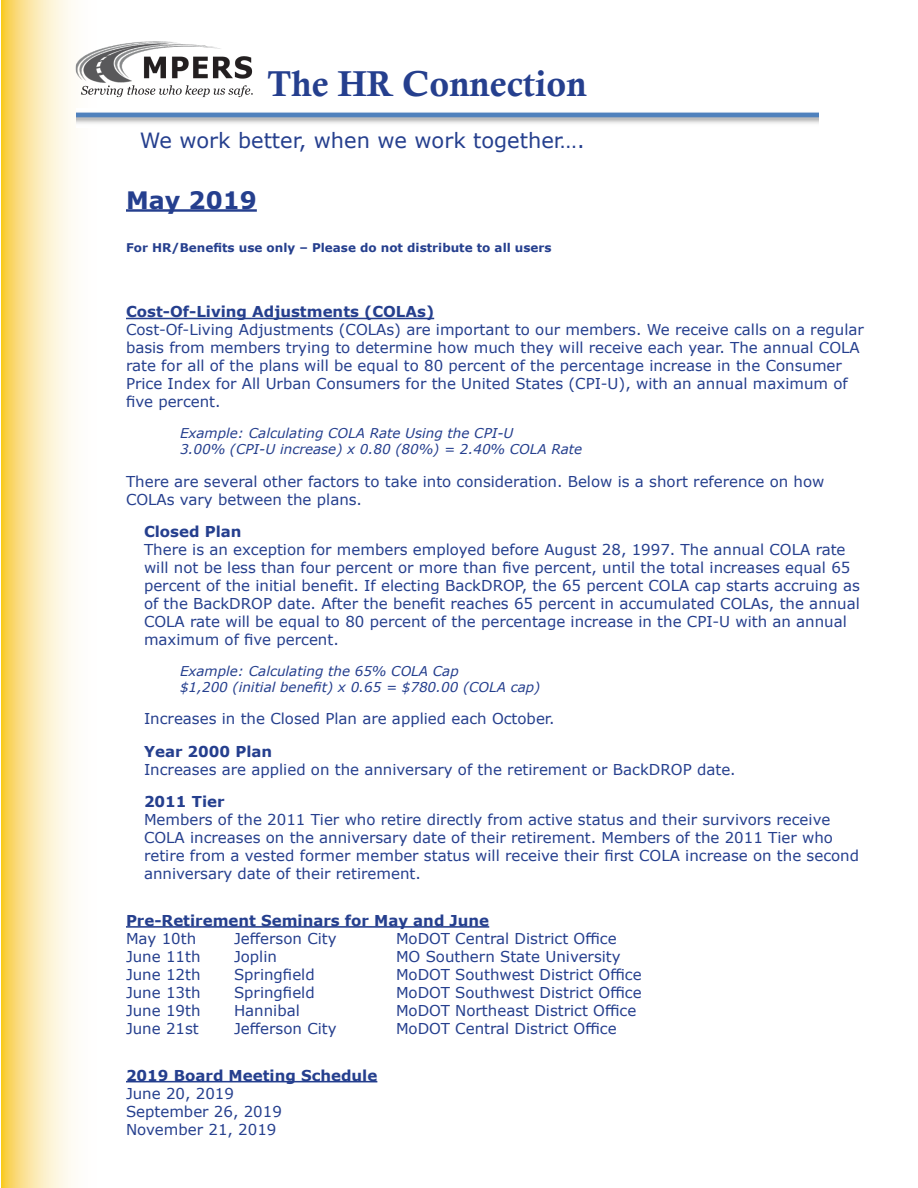
<style>
.page{position:relative;width:918px;height:1188px;background:#fff}
.page>*{position:absolute;margin:0;border:0;box-sizing:border-box;transform-origin:0 0}
.t1{font:36px "Calis MT Bol";color:#253f8e}
.t2{font:700 24px "Verdana";color:#253f8e}
.t3{font:21px "Verdana";color:#253f8e}
.t4{font:15px/18px "Verdana";color:#253f8e}
.t5{font:700 15px "Verdana";color:#253f8e}
.t6{font:italic 13.5px "Verdana";color:#253f8e}
.t7{font:700 12px "Verdana";color:#253f8e}
</style>
<div class="page">
<svg style="left:2px;top:0;width:71px;height:1188px;background:#fbe8ad"></svg>
<img style="left:76px;top:112px;width:742px;height:12px">
<img style="left:72px;top:38px;width:181px;height:63px">
<hr style="left:126px;top:209px;width:131px;height:3px;background:#253f8e">
<hr style="left:126px;top:318px;width:308px;height:1px;background:#253f8e">
<hr style="left:126px;top:926px;width:363px;height:2px;background:#253f8e">
<hr style="left:126px;top:1081px;width:251px;height:1px;background:#253f8e">
<p class="t1" style="left:267px;top:63px;width:321px">The HR Connection</p>
<p class="t3" style="left:140px;top:126px;width:446px">We work better, when we work together….</p>
<p class="t2" style="left:126px;top:183px;width:132px">May 2019</p>
<p class="t7" style="left:126px;top:239px;width:427px">For HR/Benefits use only – Please do not distribute to all users</p>
<p class="t5" style="left:126px;top:301px;width:310px">Cost-Of-Living Adjustments (COLAs)</p>
<p class="t4" style="left:126px;top:321px;width:740px">Cost-Of-Living Adjustments (COLAs) are important to our members. We receive calls on a regular basis from members trying to determine how much they will receive each year. The annual COLA rate for all of the plans will be equal to 80 percent of the percentage increase in the Consumer Price Index for All Urban Consumers for the United States (CPI-U), with an annual maximum of five percent.</p>
<p class="t6" style="left:180px;top:424px;width:335px">Example: Calculating COLA Rate Using the CPI-U</p>
<p class="t6" style="left:180px;top:440px;width:404px">3.00% (CPI-U increase) x 0.80 (80%) = 2.40% COLA Rate</p>
<p class="t4" style="left:126px;top:472px;width:700px">There are several other factors to take into consideration. Below is a short reference on how<br>COLAs vary between the plans.</p>
<p class="t5" style="left:144px;top:521px;width:99px">Closed Plan</p>
<p class="t4" style="left:144px;top:540px;width:717px">There is an exception for members employed before August 28, 1997. The annual COLA rate will not be less than four percent or more than five percent, until the total increases equal 65 percent of the initial benefit. If electing BackDROP, the 65 percent COLA cap starts accruing as of the BackDROP date. After the benefit reaches 65 percent in accumulated COLAs, the annual COLA rate will be equal to 80 percent of the percentage increase in the CPI-U with an annual maximum of five percent.</p>
<p class="t6" style="left:180px;top:661px;width:280px">Example: Calculating the 65% COLA Cap</p>
<p class="t6" style="left:180px;top:678px;width:362px">$1,200 (initial benefit) x 0.65 = $780.00 (COLA cap)</p>
<p class="t4" style="left:144px;top:710px;width:412px">Increases in the Closed Plan are applied each October.</p>
<p class="t5" style="left:144px;top:741px;width:130px">Year 2000 Plan</p>
<p class="t4" style="left:144px;top:760px;width:593px">Increases are applied on the anniversary of the retirement or BackDROP date.</p>
<p class="t5" style="left:144px;top:791px;width:82px">2011 Tier</p>
<p class="t4" style="left:144px;top:810px;width:717px">Members of the 2011 Tier who retire directly from active status and their survivors receive COLA increases on the anniversary date of their retirement. Members of the 2011 Tier who retire from a vested former member status will receive their first COLA increase on the second anniversary date of their retirement.</p>
<p class="t5" style="left:126px;top:910px;width:365px">Pre-Retirement Seminars for May and June</p>
<p class="t4" style="left:126px;top:929px;width:72px">May 10th</p>
<p class="t4" style="left:234px;top:929px;width:104px">Jefferson City</p>
<p class="t4" style="left:396px;top:929px;width:222px">MoDOT Central District Office</p>
<p class="t4" style="left:126px;top:947px;width:76px">June 11th</p>
<p class="t4" style="left:234px;top:947px;width:44px">Joplin</p>
<p class="t4" style="left:396px;top:947px;width:226px">MO Southern State University</p>
<p class="t4" style="left:126px;top:965px;width:76px">June 12th</p>
<p class="t4" style="left:234px;top:965px;width:82px">Springfield</p>
<p class="t4" style="left:396px;top:965px;width:247px">MoDOT Southwest District Office</p>
<p class="t4" style="left:126px;top:983px;width:76px">June 13th</p>
<p class="t4" style="left:234px;top:983px;width:82px">Springfield</p>
<p class="t4" style="left:396px;top:983px;width:247px">MoDOT Southwest District Office</p>
<p class="t4" style="left:126px;top:1001px;width:76px">June 19th</p>
<p class="t4" style="left:234px;top:1001px;width:67px">Hannibal</p>
<p class="t4" style="left:396px;top:1001px;width:242px">MoDOT Northeast District Office</p>
<p class="t4" style="left:126px;top:1019px;width:74px">June 21st</p>
<p class="t4" style="left:234px;top:1019px;width:104px">Jefferson City</p>
<p class="t4" style="left:396px;top:1019px;width:222px">MoDOT Central District Office</p>
<p class="t5" style="left:126px;top:1065px;width:253px">2019 Board Meeting Schedule</p>
<p class="t4" style="left:126px;top:1084px;width:110px">June 20, 2019</p>
<p class="t4" style="left:126px;top:1102px;width:157px">September 26, 2019</p>
<p class="t4" style="left:126px;top:1120px;width:152px">November 21, 2019</p>
</div>
